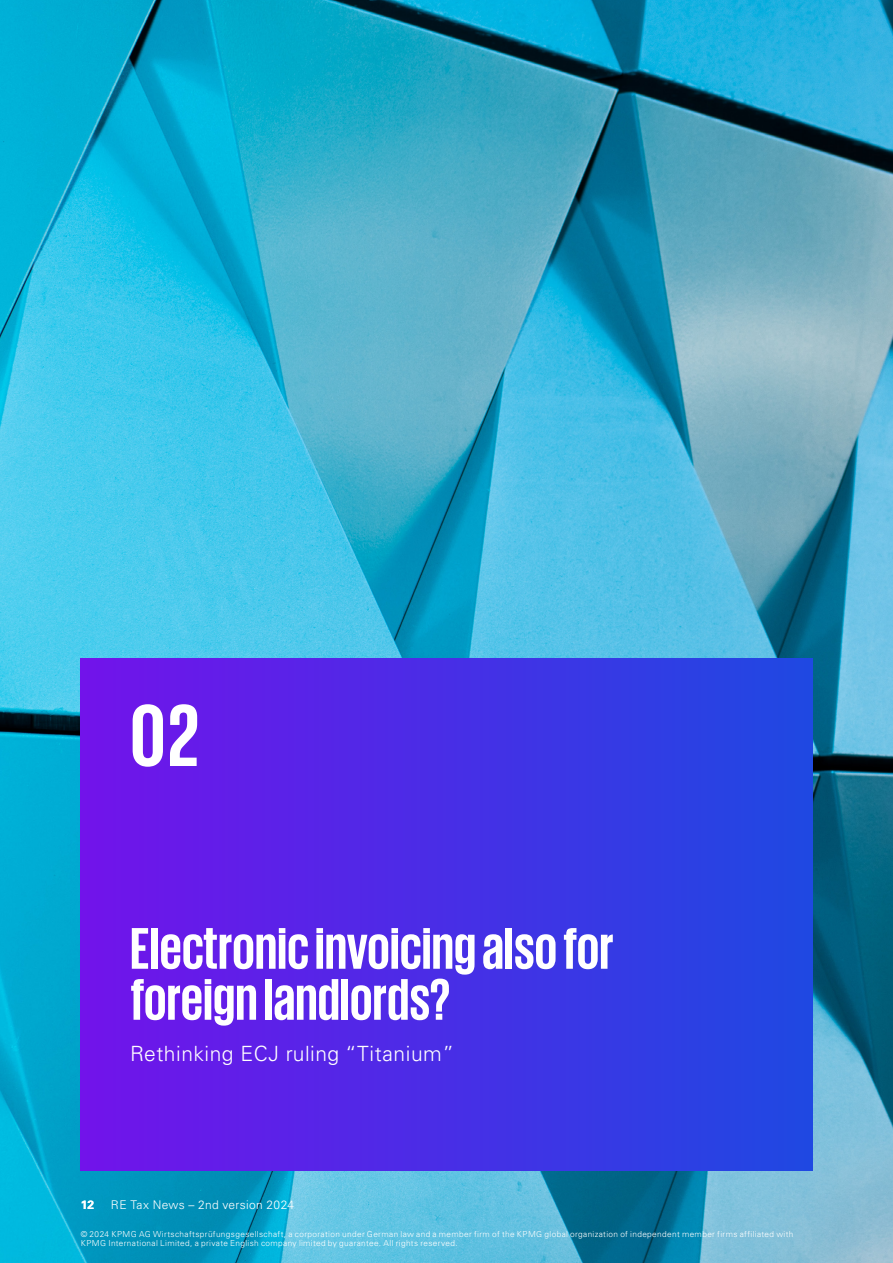
<style>
.page{position:relative;width:893px;height:1263px;background:#fff}
.page>*{position:absolute;margin:0;border:0;box-sizing:border-box;transform-origin:0 0}
.t1{font:700 90px "KPMG";color:#fff}
.t2{font:700 60px/51px "KPMG";color:#fff}
.t3{font:300 21px "Univers LT Std";letter-spacing:.025em;color:#fff}
.t4{font:300 12px "Univers LT Std";letter-spacing:.025em;color:#fff}
.t5{font:700 12px "Univers LT Std";color:#fff}
.t6{font:300 8.25px/9px "Univers LT Std";letter-spacing:.045em;color:#fff}
</style>
<div class="page">
<img style="left:0;top:0;width:893px;height:1263px">
<div style="left:81px;top:658px;width:731px;height:512px;background:linear-gradient(to right,#7213ea,#1f49e2)"></div>
<h1 class="t1" style="left:130px;top:690px;width:71px">02</h1>
<h2 class="t2" style="left:130px;top:921px;width:485px">Electronic invoicing also for foreign landlords?</h2>
<p class="t3" style="left:130px;top:1041px;width:325px">Rethinking ECJ ruling “Titanium”</p>
<h3 class="t5" style="left:81px;top:1198px;width:15px">12</h3>
<h3 class="t4" style="left:111px;top:1197px;width:185px">RE Tax News – 2nd version 2024</h3>
<p class="t6" style="left:81px;top:1229px;width:714px">© 2024 KPMG AG Wirtschaftsprüfungsgesellschaft, a corporation under German law and a member firm of the KPMG global organization of independent member firms affiliated with<br>KPMG International Limited, a private English company limited by guarantee. All rights reserved.</p>
</div>
